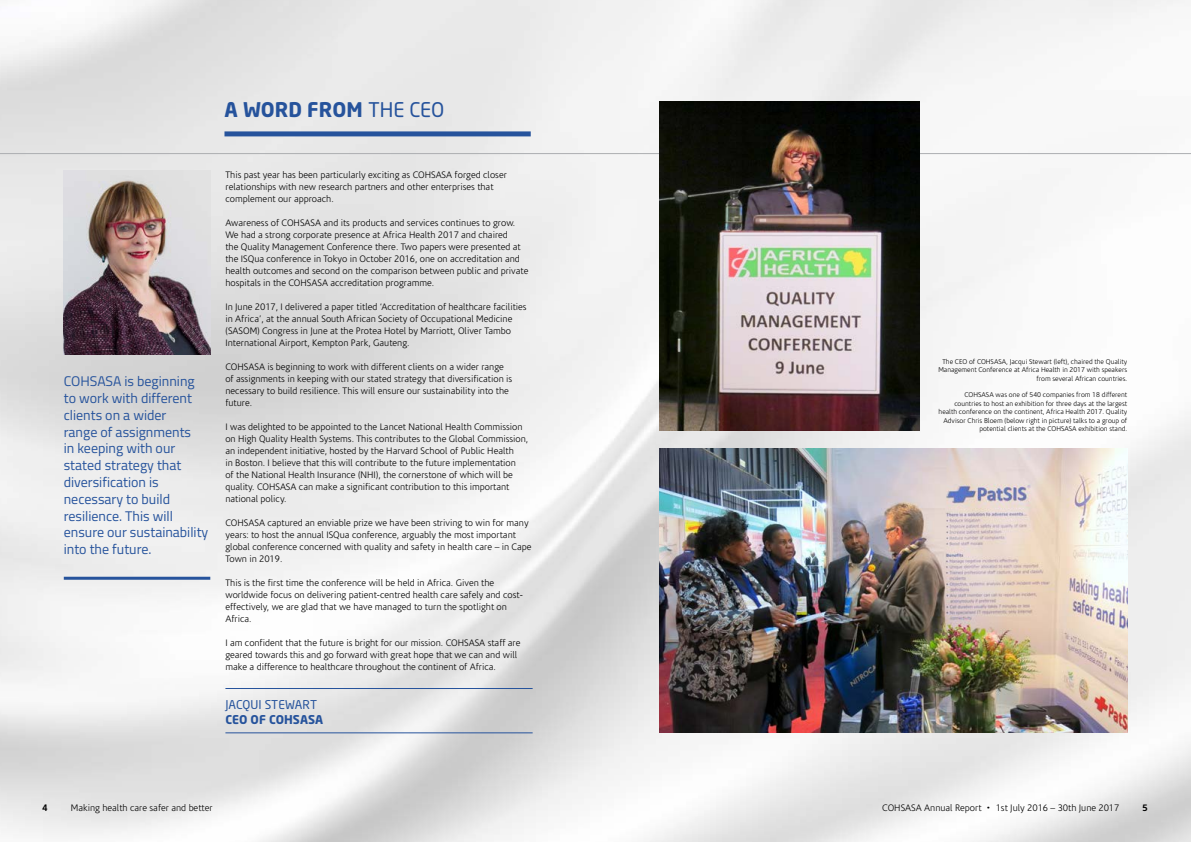
<style>
.page{position:relative;width:1191px;height:842px;background:#fff}
.page>*{position:absolute;margin:0;border:0;box-sizing:border-box;transform-origin:0 0}
.t1{font:700 20px "Neo Sans";color:#26539c}
.t2{font:14px/16.8px "Titillium Web";color:#26539c}
.t3{font:12px "Neo Sans";color:#26539c}
.t4{font:700 12px "Neo Sans";color:#26539c}
.t5{font:300 9.5px/12px "Corisande";color:#000}
.t6{font:700 9.5px "Corisande";color:#000}
.t7{font:300 7px/8.4px "Corisande";color:#000;text-align:right}
.s1{font-weight:400}
</style>
<div class="page">
<img style="left:0;top:0;width:1191px;height:842px">
<hr style="left:0;top:153px;width:1191px;height:1px;background:#acaeb1">
<img style="left:64px;top:170px;width:146px;height:184px">
<hr style="left:64px;top:577px;width:146px;height:3px;background:#26539c">
<div style="left:224px;top:131px;width:307px;height:5px;background:#26539c"></div>
<hr style="left:225px;top:688px;width:307px;height:1px;background:#26539c">
<hr style="left:225px;top:732px;width:307px;height:1px;background:#26539c">
<img style="left:659px;top:102px;width:260px;height:329px">
<img style="left:659px;top:449px;width:468px;height:284px">
<h1 class="t1" style="left:224px;top:101px;width:221px">A WORD FROM <span class="s1">THE CEO</span></h1>
<h2 class="t2" style="left:64px;top:373px;width:146px">COHSASA is beginning to work with different clients on a wider<br>range of assignments<br>in keeping with our stated strategy that diversification is necessary to build resilience. This will ensure our sustainability into the future.</h2>
<p class="t5" style="left:225px;top:169px;width:283px">This past year has been particularly exciting as COHSASA forged closer relationships with new research partners and other enterprises that complement our approach.</p>
<p class="t5" style="left:225px;top:217px;width:305px">Awareness of COHSASA and its products and services continues to grow.<br>We had a strong corporate presence at Africa Health 2017 and chaired<br>the Quality Management Conference there. Two papers were presented at the ISQua conference in Tokyo in October 2016, one on accreditation and health outcomes and second on the comparison between public and private hospitals in the COHSASA accreditation programme.</p>
<p class="t5" style="left:225px;top:301px;width:303px">In June 2017, I delivered a paper titled ‘Accreditation of healthcare facilities in Africa’, at the annual South African Society of Occupational Medicine (SASOM) Congress in June at the Protea Hotel by Marriott, Oliver Tambo International Airport, Kempton Park, Gauteng.</p>
<p class="t5" style="left:225px;top:361px;width:288px">COHSASA is beginning to work with different clients on a wider range of assignments in keeping with our stated strategy that diversification is necessary to build resilience. This will ensure our sustainability into the future.</p>
<p class="t5" style="left:225px;top:421px;width:304px">I was delighted to be appointed to the Lancet National Health Commission on High Quality Health Systems. This contributes to the Global Commission, an independent initiative, hosted by the Harvard School of Public Health<br>in Boston. I believe that this will contribute to the future implementation<br>of the National Health Insurance (NHI), the cornerstone of which will be quality. COHSASA can make a significant contribution to this important national policy.</p>
<p class="t5" style="left:225px;top:517px;width:308px">COHSASA captured an enviable prize we have been striving to win for many years: to host the annual ISQua conference, arguably the most important global conference concerned with quality and safety in health care – in Cape Town in 2019.</p>
<p class="t5" style="left:225px;top:577px;width:299px">This is the first time the conference will be held in Africa. Given the worldwide focus on delivering patient-centred health care safely and cost&shy;effectively, we are glad that we have managed to turn the spotlight on Africa.</p>
<p class="t5" style="left:225px;top:637px;width:297px">I am confident that the future is bright for our mission. COHSASA staff are geared towards this and go forward with great hope that we can and will make a difference to healthcare throughout the continent of Africa.</p>
<p class="t3" style="left:225px;top:699px;width:93px">JACQUI STEWART</p>
<p class="t4" style="left:225px;top:714px;width:99px">CEO OF COHSASA</p>
<p class="t7" style="left:938px;top:357px;width:190px">The CEO of COHSASA, Jacqui Stewart (left), chaired the Quality<br>Management Conference at Africa Health in 2017 with speakers from several African countries.</p>
<p class="t7" style="left:938px;top:391px;width:190px">COHSASA was one of 540 companies from 18 different countries to host an exhibition for three days at the largest health conference on the continent, Africa Health 2017. Quality Advisor Chris Bloem (below right in picture) talks to a group of potential clients at the COHSASA exhibition stand.</p>
<p class="t6" style="left:43px;top:802px;width:7px">4</p>
<p class="t5" style="left:71px;top:802px;width:143px">Making health care safer and better</p>
<p class="t5" style="left:882px;top:802px;width:239px">COHSASA Annual Report • 1st July 2016 – 30th June 2017</p>
<p class="t6" style="left:1142px;top:802px;width:7px">5</p>
</div>
